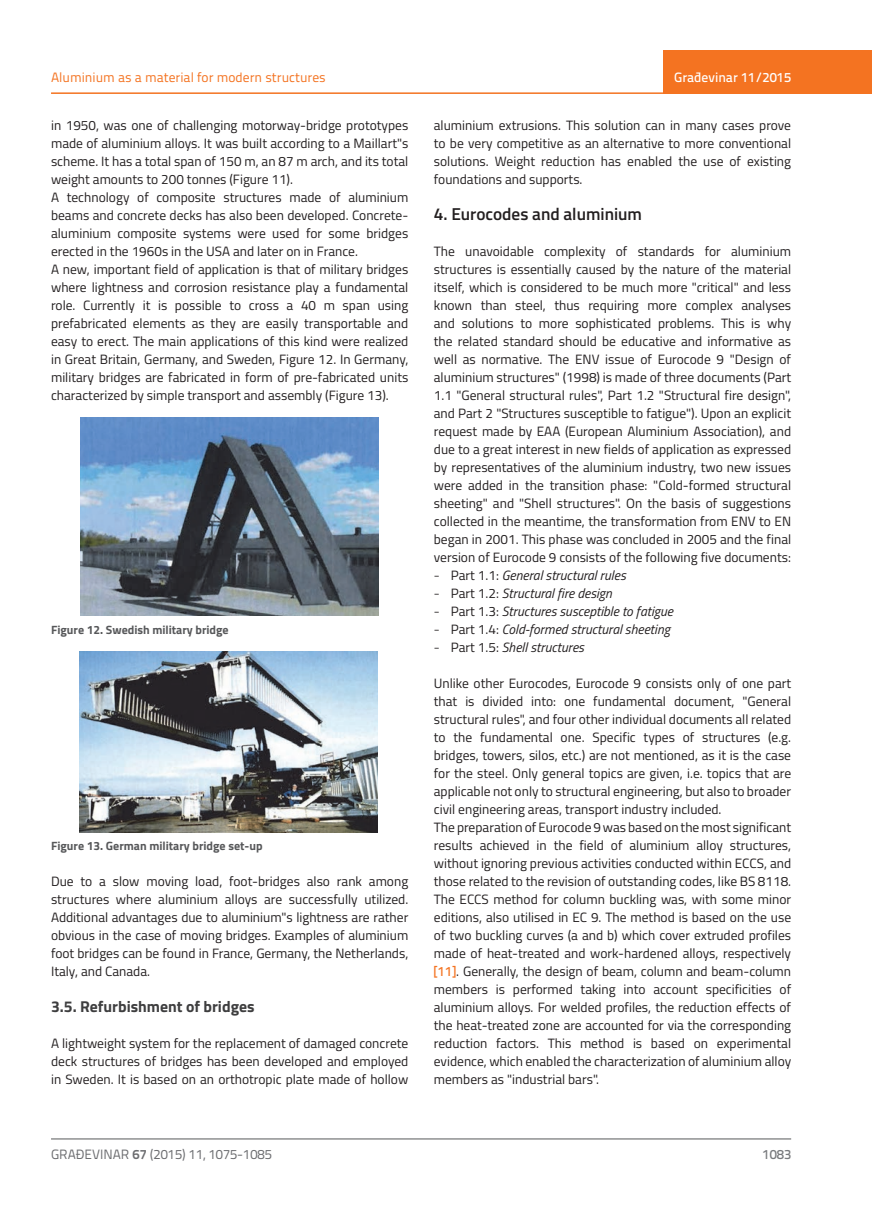
<style>
.page{position:relative;width:872px;height:1212px;background:#fff}
.page>*{position:absolute;margin:0;border:0;box-sizing:border-box;transform-origin:0 0}
.t1{font:600 17.25px "Titillium";color:#231f20}
.t2{font:700 15.75px "Titillium";color:#3e3e3f}
.t3{font:13.5px/18px "Titillium";color:#231f20;text-align:justify}
.t4{font:italic 13.5px "Titillium";color:#231f20}
.t5{font:13.5px "Titillium Text 22 L";color:#f47321}
.t6{font:13.5px "Titillium Text 22 L";color:#6c6d70}
.t7{font:500 13.5px "Titillium Text 22 L";color:#fff}
.t8{font:500 13.5px "Titillium Text 22 L";color:#787a7d}
.t9{font:700 12px "Titillium";color:#57585a}
.s1{font-family:"Titillium Text 22 L";font-weight:300;font-style:normal}
.s2{font-style:normal}
.s3{font-family:"Titillium Text 22 L";font-weight:500;color:#f47321}
.s4{font-weight:700}
</style>
<div class="page">
<hr style="left:51px;top:92px;width:821px;height:2px;background:#f47321">
<div style="left:663px;top:50px;width:209px;height:44px;background:#f47321"></div>
<hr style="left:51px;top:1139px;width:740px;height:1px;background:#57585a">
<img style="left:81px;top:418px;width:297px;height:198px">
<img style="left:80px;top:652px;width:298px;height:180px">
<p class="t5" style="left:51px;top:68px;width:276px">Aluminium as a material for modern structures</p>
<p class="t3" style="left:51px;top:115px;width:359px;text-align:left">in 1950, was one of challenging motorway-bridge prototypes made of aluminium alloys. It was built according to a Maillart"s scheme. It has a total span of 150 m, an 87 m arch, and its total weight amounts to 200 tonnes (Figure 11).<br>A technology of composite structures made of aluminium beams and concrete decks has also been developed. Concrete&shy;aluminium composite systems were used for some bridges erected in the 1960s in the USA and later on in France.<br>A new, important field of application is that of military bridges where lightness and corrosion resistance play a fundamental role. Currently it is possible to cross a 40 m span using prefabricated elements as they are easily transportable and easy to erect. The main applications of this kind were realized in Great Britain, Germany, and Sweden, Figure 12. In Germany, military bridges are fabricated in form of pre-fabricated units characterized by simple transport and assembly (Figure 13).</p>
<p class="t9" style="left:51px;top:621px;width:179px">Figure 12. Swedish military bridge</p>
<p class="t9" style="left:51px;top:837px;width:213px">Figure 13. German military bridge set-up</p>
<p class="t3" style="left:51px;top:872px;width:359px">Due to a slow moving load, foot-bridges also rank among structures where aluminium alloys are successfully utilized.<br>Additional advantages due to aluminium"s lightness are rather obvious in the case of moving bridges. Examples of aluminium foot bridges can be found in France, Germany, the Netherlands, Italy, and Canada.</p>
<p class="t2" style="left:51px;top:995px;width:205px">3.5. Refurbishment of bridges</p>
<p class="t3" style="left:51px;top:1034px;width:359px">A lightweight system for the replacement of damaged concrete deck structures of bridges has been developed and employed in Sweden. It is based on an orthotropic plate made of hollow</p>
<p class="t7" style="left:674px;top:67px;width:118px">Građevinar 11/2015</p>
<p class="t3" style="left:434px;top:115px;width:359px">aluminium extrusions. This solution can in many cases prove to be very competitive as an alternative to more conventional solutions. Weight reduction has enabled the use of existing foundations and supports.</p>
<p class="t1" style="left:434px;top:201px;width:210px">4. Eurocodes and aluminium</p>
<p class="t3" style="left:434px;top:241px;width:359px">The unavoidable complexity of standards for aluminium structures is essentially caused by the nature of the material itself, which is considered to be much more "critical" and less known than steel, thus requiring more complex analyses and solutions to more sophisticated problems. This is why the related standard should be educative and informative as well as normative. The ENV issue of Eurocode 9 "Design of aluminium structures" (1998) is made of three documents (Part 1.1 "General structural rules", Part 1.2 "Structural fire design", and Part 2 "Structures susceptible to fatigue"). Upon an explicit request made by EAA (European Aluminium Association), and due to a great interest in new fields of application as expressed by representatives of the aluminium industry, two new issues were added in the transition phase: "Cold-formed structural sheeting" and "Shell structures". On the basis of suggestions collected in the meantime, the transformation from ENV to EN began in 2001. This phase was concluded in 2005 and the final version of Eurocode 9 consists of the following five documents:</p>
<p class="t4" style="left:434px;top:565px;width:193px"><span class="s1">-</span> <span class="s2">Part 1.1:</span> General structural rules</p>
<p class="t4" style="left:434px;top:583px;width:180px"><span class="s1">-</span> <span class="s2">Part 1.2:</span> Structural fire design</p>
<p class="t4" style="left:434px;top:601px;width:241px"><span class="s1">-</span> <span class="s2">Part 1.3:</span> Structures susceptible to fatigue</p>
<p class="t4" style="left:434px;top:619px;width:238px"><span class="s1">-</span> <span class="s2">Part 1.4:</span> Cold-formed structural sheeting</p>
<p class="t4" style="left:434px;top:637px;width:152px"><span class="s1">-</span> <span class="s2">Part 1.5:</span> Shell structures</p>
<p class="t3" style="left:434px;top:673px;width:359px;text-align:left">Unlike other Eurocodes, Eurocode 9 consists only of one part that is divided into: one fundamental document, "General structural rules", and four other individual documents all related to the fundamental one. Specific types of structures (e.g. bridges, towers, silos, etc.) are not mentioned, as it is the case for the steel. Only general topics are given, i.e. topics that are applicable not only to structural engineering, but also to broader civil engineering areas, transport industry included.<br>The preparation of Eurocode 9 was based on the most significant results achieved in the field of aluminium alloy structures, without ignoring previous activities conducted within ECCS, and those related to the revision of outstanding codes, like BS 8118.<br>The ECCS method for column buckling was, with some minor editions, also utilised in EC 9. The method is based on the use of two buckling curves (a and b) which cover extruded profiles made of heat-treated and work-hardened alloys, respectively <span class="s3">[11]</span>. Generally, the design of beam, column and beam-column members is performed taking into account specificities of aluminium alloys. For welded profiles, the reduction effects of the heat-treated zone are accounted for via the corresponding reduction factors. This method is based on experimental evidence, which enabled the characterization of aluminium alloy members as "industrial bars".</p>
<p class="t6" style="left:51px;top:1144px;width:222px">GRAĐEVINAR <span class="s4">67</span> (2015) 11, 1075-1085</p>
<p class="t8" style="left:762px;top:1144px;width:30px">1083</p>
</div>
